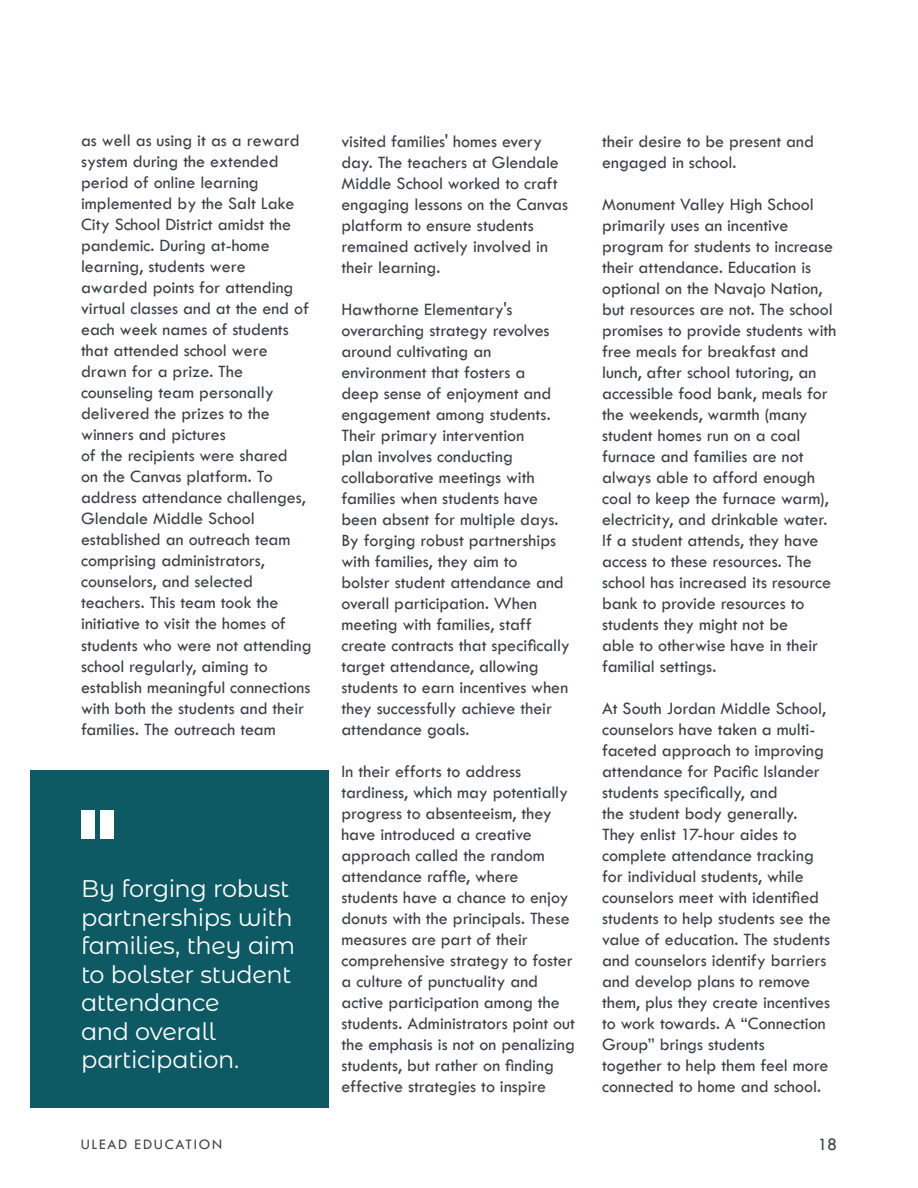
<style>
.page{position:relative;width:918px;height:1188px;background:#fff}
.page>*{position:absolute;margin:0;border:0;box-sizing:border-box;transform-origin:0 0}
.t1{font:24px/28.5px "Montserrat";letter-spacing:-.015em;color:#fff}
.t2{font:18px/21px "Tw Cen";color:#3b4149}
.t3{font:15px "Tw Cen";letter-spacing:.115em;color:#3b4149}
</style>
<div class="page">
<div style="left:30px;top:770px;width:299px;height:337px;background:#0d5a64"></div>
<div style="left:81px;top:810px;width:13px;height:29px;background:#fff"></div>
<div style="left:101px;top:810px;width:13px;height:29px;background:#fff"></div>
<p class="t2" style="left:81px;top:130px;width:232px">as well as using it as a reward system during the extended period of online learning implemented by the Salt Lake<br>City School District amidst the pandemic. During at-home learning, students were awarded points for attending virtual classes and at the end of each week names of students that attended school were drawn for a prize. The counseling team personally delivered the prizes to the winners and pictures<br>of the recipients were shared<br>on the Canvas platform. To address attendance challenges,<br>Glendale Middle School established an outreach team comprising administrators, counselors, and selected teachers. This team took the initiative to visit the homes of students who were not attending school regularly, aiming to establish meaningful connections with both the students and their families. The outreach team</p>
<p class="t2" style="left:341px;top:130px;width:228px">visited families' homes every day. The teachers at Glendale<br>Middle School worked to craft engaging lessons on the Canvas platform to ensure students remained actively involved in their learning.</p>
<p class="t2" style="left:341px;top:298px;width:230px">Hawthorne Elementary's overarching strategy revolves around cultivating an environment that fosters a<br>deep sense of enjoyment and engagement among students.<br>Their primary intervention<br>plan involves conducting collaborative meetings with families when students have been absent for multiple days.<br>By forging robust partnerships with families, they aim to bolster student attendance and overall participation. When meeting with families, staff create contracts that specifically target attendance, allowing students to earn incentives when they successfully achieve their attendance goals.</p>
<p class="t2" style="left:341px;top:760px;width:235px">In their efforts to address tardiness, which may potentially progress to absenteeism, they have introduced a creative approach called the random attendance raffle, where students have a chance to enjoy donuts with the principals. These measures are part of their comprehensive strategy to foster a culture of punctuality and active participation among the students. Administrators point out the emphasis is not on penalizing students, but rather on finding effective strategies to inspire</p>
<p class="t1" style="left:81px;top:874px;width:216px">By forging robust partnerships with families, they aim to bolster student attendance<br>and overall participation.</p>
<p class="t2" style="left:602px;top:131px;width:213px">their desire to be present and engaged in school.</p>
<p class="t2" style="left:602px;top:194px;width:236px">Monument Valley High School primarily uses an incentive program for students to increase their attendance. Education is optional on the Navajo Nation, but resources are not. The school promises to provide students with free meals for breakfast and lunch, after school tutoring, an accessible food bank, meals for the weekends, warmth (many student homes run on a coal furnace and families are not always able to afford enough coal to keep the furnace warm), electricity, and drinkable water.<br>If a student attends, they have access to these resources. The school has increased its resource bank to provide resources to students they might not be<br>able to otherwise have in their familial settings.</p>
<p class="t2" style="left:602px;top:698px;width:230px">At South Jordan Middle School, counselors have taken a multi&shy;faceted approach to improving attendance for Pacific Islander students specifically, and<br>the student body generally.<br>They enlist 17-hour aides to complete attendance tracking for individual students, while counselors meet with identified students to help students see the value of education. The students and counselors identify barriers and develop plans to remove them, plus they create incentives to work towards. A “Connection<br>Group” brings students<br>together to help them feel more connected to home and school.</p>
<p class="t3" style="left:81px;top:1135px;width:143px">ULEAD EDUCATION</p>
<p class="t2" style="left:818px;top:1134px;width:21px">18</p>
</div>
